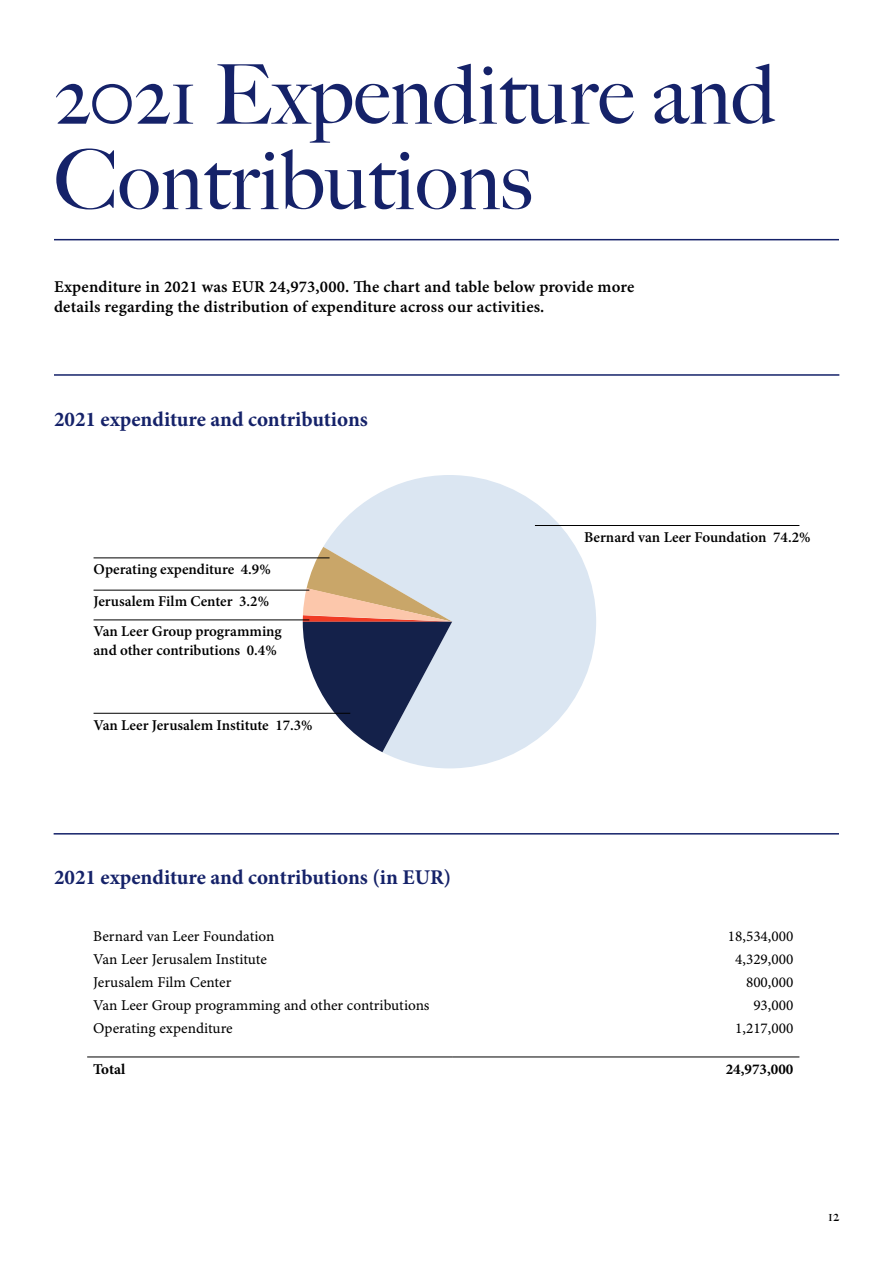
<style>
.page{position:relative;width:893px;height:1263px;background:#fff}
.page>*{position:absolute;margin:0;border:0;box-sizing:border-box;transform-origin:0 0}
.t1{font:500 82.5px/85.5px "Big Caslon";color:#152269}
.t2{font:700 21px "Minion Pro";color:#152269}
.t3{font:16.5px/19.5px "Minion Pro Semibold Capt";letter-spacing:.01em;color:#000}
.t4{font:15px "Minion Pro Capt";color:#000}
.t5{font:600 15px/18.8px "Minion Pro";letter-spacing:-.005em;color:#000}
.t6{font:700 15px "Minion Pro";color:#000}
.t7{font:500 15px "Big Caslon";color:#000}
</style>
<div class="page">
<hr style="left:87px;top:1057px;width:366px;height:1px;background:#000">
<hr style="left:453px;top:1057px;width:346px;height:1px;background:#000">
<svg style="left:323px;top:475px;width:273px;height:293px;fill:#dbe6f2"></svg>
<svg style="left:303px;top:547px;width:149px;height:205px;background:#918f9a"></svg>
<hr style="left:54px;top:239px;width:785px;height:1px;background:#152269">
<hr style="left:54px;top:374px;width:785px;height:2px;background:#152269">
<hr style="left:54px;top:833px;width:785px;height:1px;background:#152269">
<hr style="left:535px;top:525px;width:264px;height:1px;background:#000">
<hr style="left:94px;top:620px;width:215px;height:1px;background:#000">
<hr style="left:94px;top:590px;width:215px;height:1px;background:#000">
<hr style="left:94px;top:713px;width:256px;height:1px;background:#000">
<hr style="left:94px;top:557px;width:236px;height:1px;background:#000">
<h1 class="t1" style="left:54px;top:49px;width:724px">2021 Expenditure and<br>Contributions</h1>
<p class="t3" style="left:54px;top:278px;width:582px">Expenditure in 2021 was EUR 24,973,000. The chart and table below provide more details regarding the distribution of expenditure across our activities.</p>
<h2 class="t2" style="left:54px;top:407px;width:315px">2021 expenditure and contributions</h2>
<p class="t5" style="left:94px;top:560px;width:179px">Operating expenditure 4.9%</p>
<p class="t5" style="left:94px;top:592px;width:177px">Jerusalem Film Center 3.2%</p>
<p class="t5" style="left:94px;top:622px;width:190px">Van Leer Group programming and other contributions 0.4%</p>
<p class="t5" style="left:94px;top:715px;width:221px">Van Leer Jerusalem Institute 17.3%</p>
<h2 class="t2" style="left:54px;top:865px;width:399px">2021 expenditure and contributions (in EUR)</h2>
<p class="t5" style="left:584px;top:527px;width:228px">Bernard van Leer Foundation 74.2%</p>
<p class="t4" style="left:93px;top:928px;width:183px">Bernard van Leer Foundation</p>
<p class="t4" style="left:728px;top:928px;width:67px">18,534,000</p>
<p class="t4" style="left:93px;top:950px;width:175px">Van Leer Jerusalem Institute</p>
<p class="t4" style="left:735px;top:950px;width:60px">4,329,000</p>
<p class="t4" style="left:93px;top:973px;width:140px">Jerusalem Film Center</p>
<p class="t4" style="left:746px;top:973px;width:49px">800,000</p>
<p class="t4" style="left:93px;top:996px;width:338px">Van Leer Group programming and other contributions</p>
<p class="t4" style="left:753px;top:996px;width:42px">93,000</p>
<p class="t4" style="left:93px;top:1019px;width:141px">Operating expenditure</p>
<p class="t4" style="left:735px;top:1019px;width:60px">1,217,000</p>
<p class="t6" style="left:93px;top:1060px;width:34px">Total</p>
<p class="t6" style="left:726px;top:1060px;width:69px">24,973,000</p>
<p class="t7" style="left:828px;top:1203px;width:13px">12</p>
</div>
